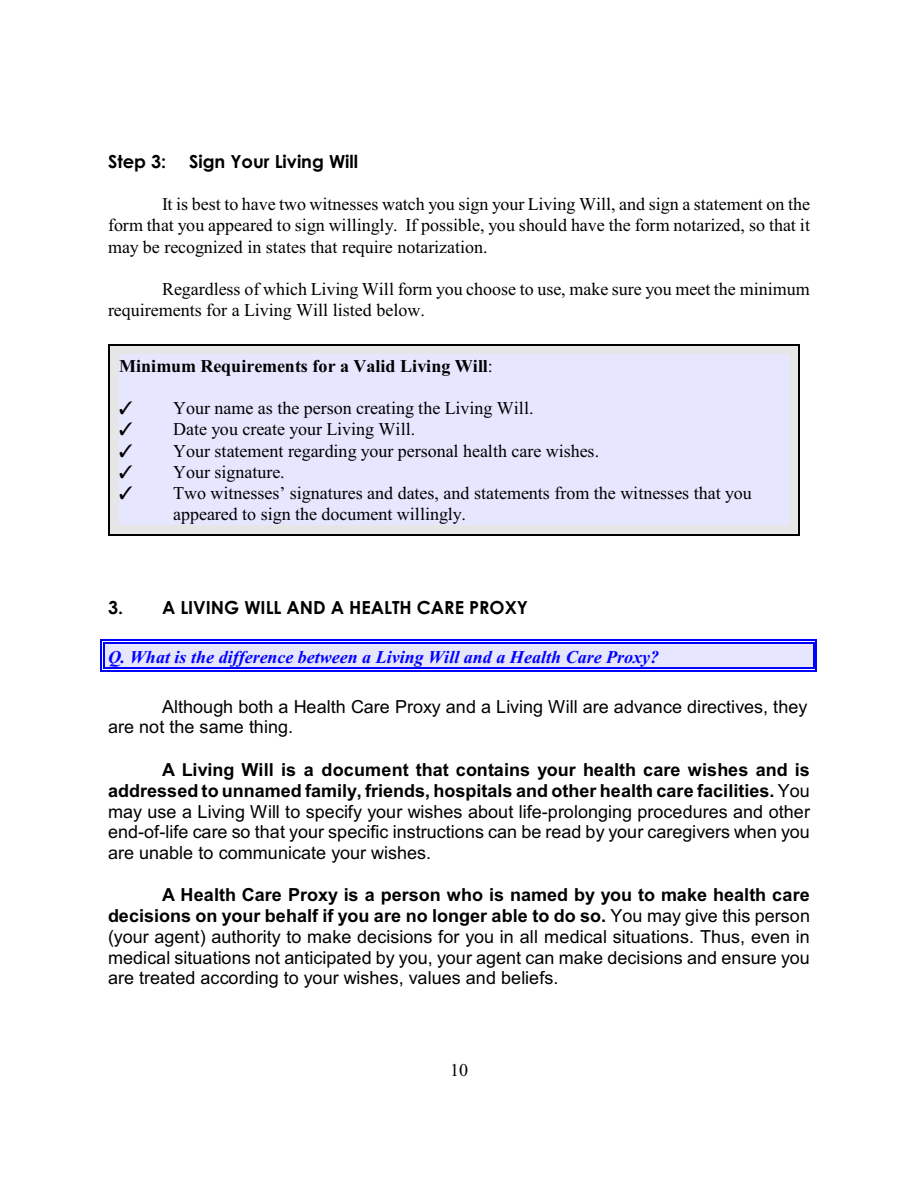
<style>
.page{position:relative;width:918px;height:1188px;background:#fff}
.page>*{position:absolute;margin:0;border:0;box-sizing:border-box;transform-origin:0 0}
.t1{font:18px/20.9px "Arial";letter-spacing:.005em;color:#000;text-align:justify}
.t2{font:18px/21.3px "Times New Roman";color:#000}
.t3{font:italic 700 18px "Times New Roman";color:#00f}
.t4{font:700 18px "Century Gothic";color:#000}
.t5{font:700 18px "Times New Roman";letter-spacing:.005em;color:#000}
.s1{font-weight:400}
.s2{font-weight:700}
</style>
<div class="page">
<div style="left:104px;top:642px;width:710px;height:27px;background:#e6e6ff"></div>
<svg style="left:104px;top:643px;width:1px;height:24px"></svg>
<svg style="left:813px;top:643px;width:1px;height:24px"></svg>
<hr style="left:104px;top:642px;width:710px;height:1px;background:#00f">
<hr style="left:104px;top:667px;width:710px;height:2px;background:#00f">
<hr style="left:101px;top:639px;width:1px;height:32px;background:#00f">
<hr style="left:816px;top:639px;width:1px;height:32px;background:#00f">
<hr style="left:101px;top:639px;width:716px;height:1px;background:#00f">
<hr style="left:101px;top:670px;width:716px;height:1px;background:#00f">
<div style="left:109px;top:344px;width:691px;height:192px;background:#e6e6e6"></div>
<div style="left:119px;top:354px;width:671px;height:22px;background:#e6e6ff"></div>
<div style="left:119px;top:376px;width:671px;height:21px;background:#e6e6ff"></div>
<div style="left:119px;top:397px;width:671px;height:21px;background:#e6e6ff"></div>
<div style="left:119px;top:418px;width:671px;height:21px;background:#e6e6ff"></div>
<div style="left:119px;top:440px;width:671px;height:21px;background:#e6e6ff"></div>
<div style="left:119px;top:461px;width:671px;height:21px;background:#e6e6ff"></div>
<div style="left:119px;top:482px;width:671px;height:21px;background:#e6e6ff"></div>
<div style="left:119px;top:503px;width:671px;height:21px;background:#e6e6ff"></div>
<hr style="left:109px;top:344px;width:1px;height:191px;background:#000">
<hr style="left:799px;top:344px;width:1px;height:191px;background:#000">
<hr style="left:109px;top:344px;width:691px;height:1px;background:#000">
<hr style="left:109px;top:534px;width:691px;height:2px;background:#000">
<p class="t4" style="left:108px;top:155px;width:60px">Step 3:</p>
<p class="t4" style="left:189px;top:155px;width:171px">Sign Your Living Will</p>
<p class="t2" style="left:108px;top:195px;width:704px;text-align:justify;text-indent:54px">It is best to have two witnesses watch you sign your Living Will, and sign a statement on the form that you appeared to sign willingly. If possible, you should have the form notarized, so that it may be recognized in states that require notarization.</p>
<p class="t2" style="left:108px;top:280px;width:703px;text-indent:54px">Regardless of which Living Will form you choose to use, make sure you meet the minimum requirements for a Living Will listed below.</p>
<p class="t5" style="left:119px;top:360px;width:375px">Minimum Requirements for a Valid Living Will<span class="s1">:</span></p>
<p class="t2" style="left:173px;top:399px;width:580px">Your name as the person creating the Living Will.<br>Date you create your Living Will.<br>Your statement regarding your personal health care wishes.<br>Your signature.<br>Two witnesses’ signatures and dates, and statements from the witnesses that you appeared to sign the document willingly.</p>
<p class="t4" style="left:108px;top:601px;width:422px">3. A LIVING WILL AND A HEALTH CARE PROXY</p>
<p class="t3" style="left:108px;top:651px;width:553px">Q. What is the difference between a Living Will and a Health Care Proxy?</p>
<p class="t1" style="left:108px;top:698px;width:701px;text-indent:54px">Although both a Health Care Proxy and a Living Will are advance directives, they are not the same thing.</p>
<p class="t1" style="left:108px;top:761px;width:704px;text-indent:54px"><span class="s2">A Living Will is a document that contains your health care wishes and is addressed to unnamed family, friends, hospitals and other health care facilities.</span> You may use a Living Will to specify your wishes about life-prolonging procedures and other end-of-life care so that your specific instructions can be read by your caregivers when you are unable to communicate your wishes.</p>
<p class="t1" style="left:108px;top:886px;width:704px;text-indent:54px"><span class="s2">A Health Care Proxy is a person who is named by you to make health care decisions on your behalf if you are no longer able to do so.</span> You may give this person (your agent) authority to make decisions for you in all medical situations. Thus, even in medical situations not anticipated by you, your agent can make decisions and ensure you are treated according to your wishes, values and beliefs.</p>
<p class="t2" style="left:450px;top:1061px;width:19px">10</p>
</div>
